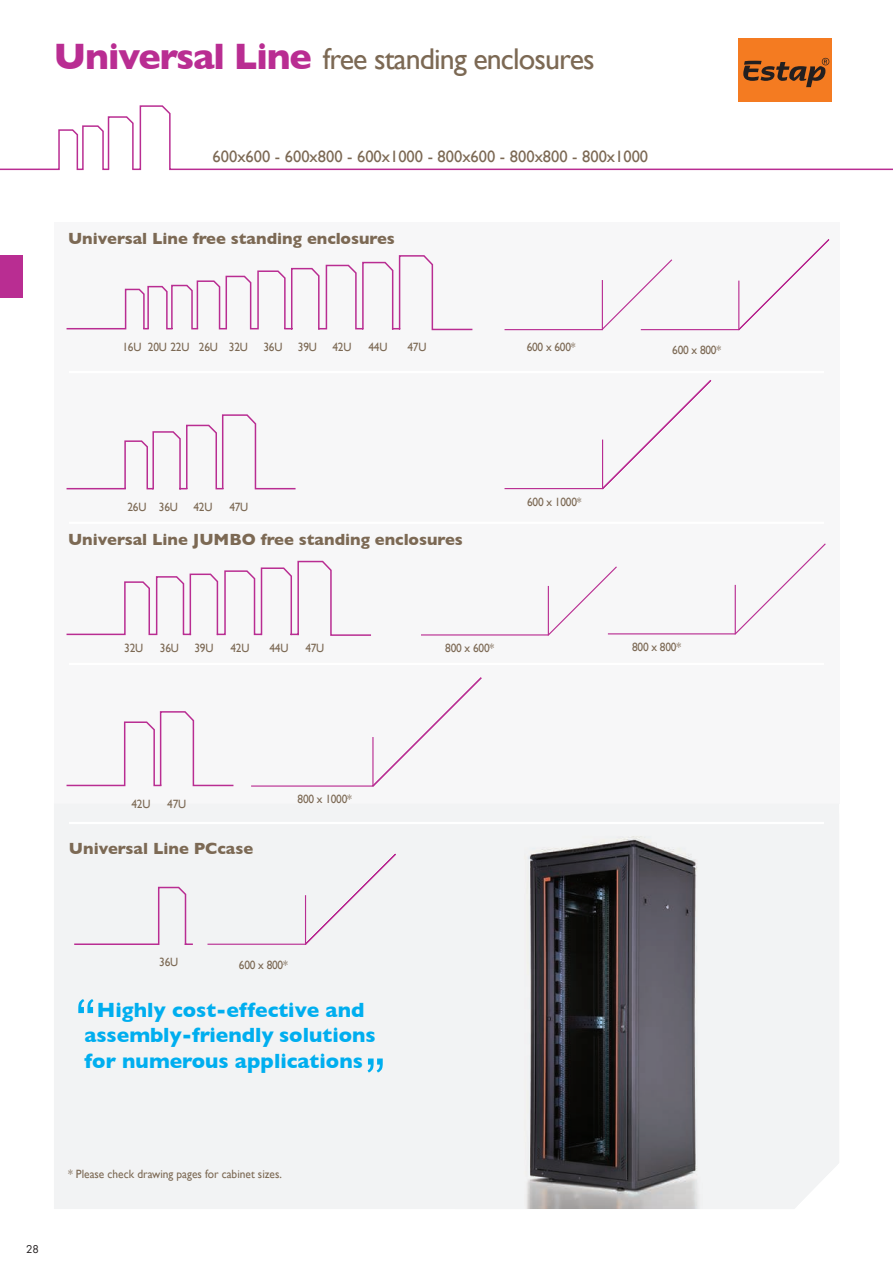
<style>
.page{position:relative;width:893px;height:1263px;background:#fff}
.page>*{position:absolute;margin:0;border:0;box-sizing:border-box;transform-origin:0 0}
.t1{font:30px "Gill Sans";letter-spacing:-.03em;color:#7c6954}
.t2{font:700 21px/25.2px "Gill Sans";color:#00aeef}
.t3{font:700 16.5px "Gill Sans";color:#7c6954}
.t4{font:16.5px "Gill Sans";color:#7c6954}
.t5{font:12px "Gill Sans";letter-spacing:-.02em;color:#7c6954;scale:.95 1}
.t6{font:12px "Gill Sans";color:#7c6954;scale:.95 1}
.t7{font:10.5px "Futura";color:#231f20}
.s1{font-weight:700;font-size:37.5px;color:#b92d92}
</style>
<div class="page">
<svg style="left:0;top:116px;width:131px;height:55px"></svg>
<svg style="left:131px;top:105px;width:762px;height:66px"></svg>
<div style="left:0;top:255px;width:23px;height:43px;background:#b92d92"></div>
<div style="left:738px;top:39px;width:93px;height:63px;background:#f47b21"></div>
<svg style="left:743px;top:58px;width:86px;height:29px"></svg>
<div style="left:54px;top:222px;width:785px;height:582px;background:#f7f7f8"></div>
<div style="left:54px;top:804px;width:785px;height:405px;background:#f2f3f4"></div>
<img style="left:455px;top:814px;width:384px;height:395px">
<svg style="left:78px;top:999px;width:16px;height:14px"></svg>
<svg style="left:367px;top:1058px;width:16px;height:14px"></svg>
<svg style="left:421px;top:543px;width:405px;height:93px"></svg>
<hr style="left:548px;top:586px;width:1px;height:49px;background:#b92d92">
<svg style="left:504px;top:239px;width:326px;height:92px"></svg>
<div style="left:206px;top:852px;width:191px;height:94px;background:#f2f3f4"></div>
<svg style="left:504px;top:380px;width:208px;height:110px"></svg>
<svg style="left:251px;top:677px;width:231px;height:110px"></svg>
<hr style="left:69px;top:371px;width:755px;height:2px;background:#fff">
<hr style="left:69px;top:522px;width:755px;height:2px;background:#fff">
<hr style="left:69px;top:663px;width:755px;height:2px;background:#fff">
<hr style="left:69px;top:822px;width:755px;height:2px;background:#fff">
<svg style="left:66px;top:255px;width:407px;height:76px"></svg>
<svg style="left:66px;top:560px;width:305px;height:76px"></svg>
<svg style="left:66px;top:414px;width:230px;height:76px"></svg>
<svg style="left:73px;top:886px;width:121px;height:60px"></svg>
<svg style="left:66px;top:711px;width:168px;height:76px"></svg>
<h1 class="t1" style="left:54px;top:42px;width:542px"><span class="s1">Universal Line</span> free standing enclosures</h1>
<h3 class="t4" style="left:213px;top:146px;width:437px">600x600 - 600x800 - 600x1000 - 800x600 - 800x800 - 800x1000</h3>
<h3 class="t3" style="left:68px;top:231px;width:328px">Universal Line free standing enclosures</h3>
<p class="t5" style="left:122px;top:340px;width:134px">16U 20U 22U 26U 32U</p>
<p class="t5" style="left:263px;top:340px;width:22px">36U</p>
<p class="t5" style="left:298px;top:340px;width:22px">39U</p>
<p class="t5" style="left:332px;top:340px;width:22px">42U</p>
<p class="t5" style="left:368px;top:340px;width:22px">44U</p>
<p class="t5" style="left:407px;top:340px;width:22px">47U</p>
<p class="t5" style="left:527px;top:340px;width:53px">600 x 600*</p>
<p class="t5" style="left:672px;top:343px;width:53px">600 x 800*</p>
<p class="t5" style="left:127px;top:500px;width:55px">26U 36U</p>
<p class="t5" style="left:193px;top:500px;width:22px">42U</p>
<p class="t5" style="left:229px;top:500px;width:22px">47U</p>
<h3 class="t3" style="left:68px;top:533px;width:396px">Universal Line JUMBO free standing enclosures</h3>
<p class="t5" style="left:527px;top:495px;width:59px">600 x 1000*</p>
<p class="t5" style="left:124px;top:641px;width:22px">32U</p>
<p class="t5" style="left:160px;top:641px;width:22px">36U</p>
<p class="t5" style="left:194px;top:641px;width:22px">39U</p>
<p class="t5" style="left:230px;top:641px;width:22px">42U</p>
<p class="t5" style="left:269px;top:641px;width:22px">44U</p>
<p class="t5" style="left:305px;top:641px;width:22px">47U</p>
<p class="t5" style="left:445px;top:641px;width:53px">800 x 600*</p>
<p class="t5" style="left:632px;top:640px;width:53px">800 x 800*</p>
<p class="t5" style="left:131px;top:797px;width:22px">42U</p>
<p class="t5" style="left:167px;top:797px;width:22px">47U</p>
<h3 class="t3" style="left:69px;top:841px;width:186px">Universal Line PCcase</h3>
<p class="t5" style="left:298px;top:792px;width:59px">800 x 1000*</p>
<p class="t5" style="left:159px;top:955px;width:22px">36U</p>
<p class="t5" style="left:239px;top:957px;width:53px">600 x 800*</p>
<h2 class="t2" style="left:84px;top:999px;width:293px;text-indent:12px">Highly cost-effective and assembly-friendly solutions for numerous applications</h2>
<p class="t7" style="left:26px;top:1244px;width:14px">28</p>
<p class="t6" style="left:68px;top:1167px;width:227px">* Please check drawing pages for cabinet sizes.</p>
</div>
